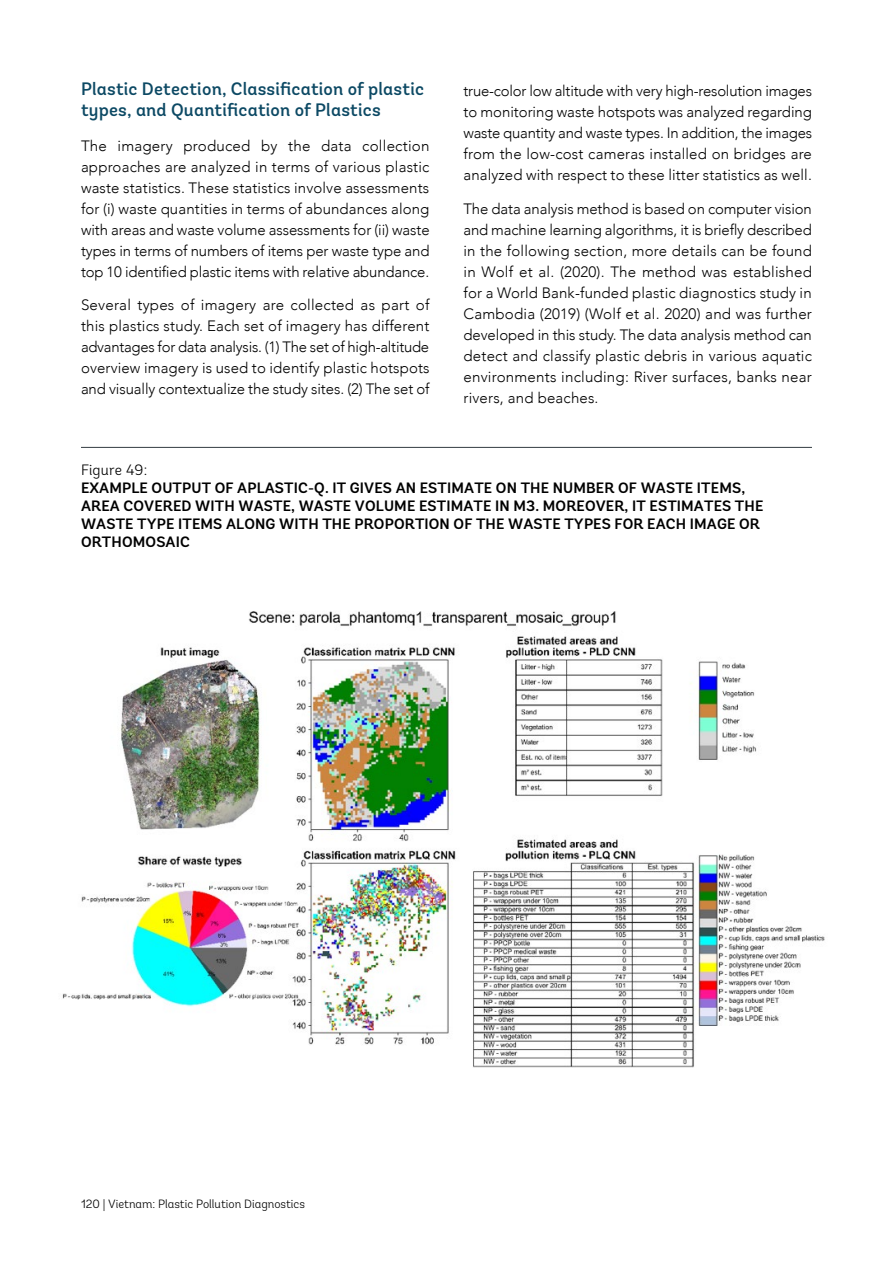
<style>
.page{position:relative;width:893px;height:1263px;background:#fff}
.page>*{position:absolute;margin:0;border:0;box-sizing:border-box;transform-origin:0 0}
.t1{font:500 18px/21.6px "Andes";letter-spacing:.01em;color:#0c4964}
.t2{font:300 15px/21px "Avenir";letter-spacing:.005em;color:#000;text-align:justify}
.t3{font:600 15px/18px "Andes";letter-spacing:.01em;color:#000}
.t4{font:300 15px "Andes";letter-spacing:.01em;color:#000}
.t5{font:300 12px "Andes";color:#000}
</style>
<div class="page">
<hr style="left:81px;top:447px;width:731px;height:1px;background:#333c42">
<img style="left:62px;top:611px;width:763px;height:456px">
<p class="t1" style="left:81px;top:78px;width:345px">Plastic Detection, Classification of plastic types, and Quantification of Plastics</p>
<p class="t2" style="left:81px;top:135px;width:350px">The imagery produced by the data collection approaches are analyzed in terms of various plastic waste statistics. These statistics involve assessments for (i) waste quantities in terms of abundances along with areas and waste volume assessments for (ii) waste types in terms of numbers of items per waste type and top 10 identified plastic items with relative abundance.</p>
<p class="t2" style="left:81px;top:295px;width:350px">Several types of imagery are collected as part of this plastics study. Each set of imagery has different advantages for data analysis. (1) The set of high-altitude overview imagery is used to identify plastic hotspots and visually contextualize the study sites. (2) The set of</p>
<p class="t2" style="left:463px;top:80px;width:350px">true-color low altitude with very high-resolution images to monitoring waste hotspots was analyzed regarding waste quantity and waste types. In addition, the images from the low-cost cameras installed on bridges are analyzed with respect to these litter statistics as well.</p>
<p class="t2" style="left:463px;top:198px;width:350px">The data analysis method is based on computer vision and machine learning algorithms, it is briefly described in the following section, more details can be found in Wolf et al. (2020). The method was established for a World Bank-funded plastic diagnostics study in Cambodia (2019) (Wolf et al. 2020) and was further developed in this study. The data analysis method can detect and classify plastic debris in various aquatic environments including: River surfaces, banks near rivers, and beaches.</p>
<p class="t4" style="left:81px;top:461px;width:68px">Figure 49:</p>
<p class="t3" style="left:81px;top:479px;width:684px">EXAMPLE OUTPUT OF APLASTIC-Q. IT GIVES AN ESTIMATE ON THE NUMBER OF WASTE ITEMS, AREA COVERED WITH WASTE, WASTE VOLUME ESTIMATE IN M3. MOREOVER, IT ESTIMATES THE WASTE TYPE ITEMS ALONG WITH THE PROPORTION OF THE WASTE TYPES FOR EACH IMAGE OR ORTHOMOSAIC</p>
<p class="t5" style="left:81px;top:1196px;width:225px">120 | Vietnam: Plastic Pollution Diagnostics</p>
</div>
